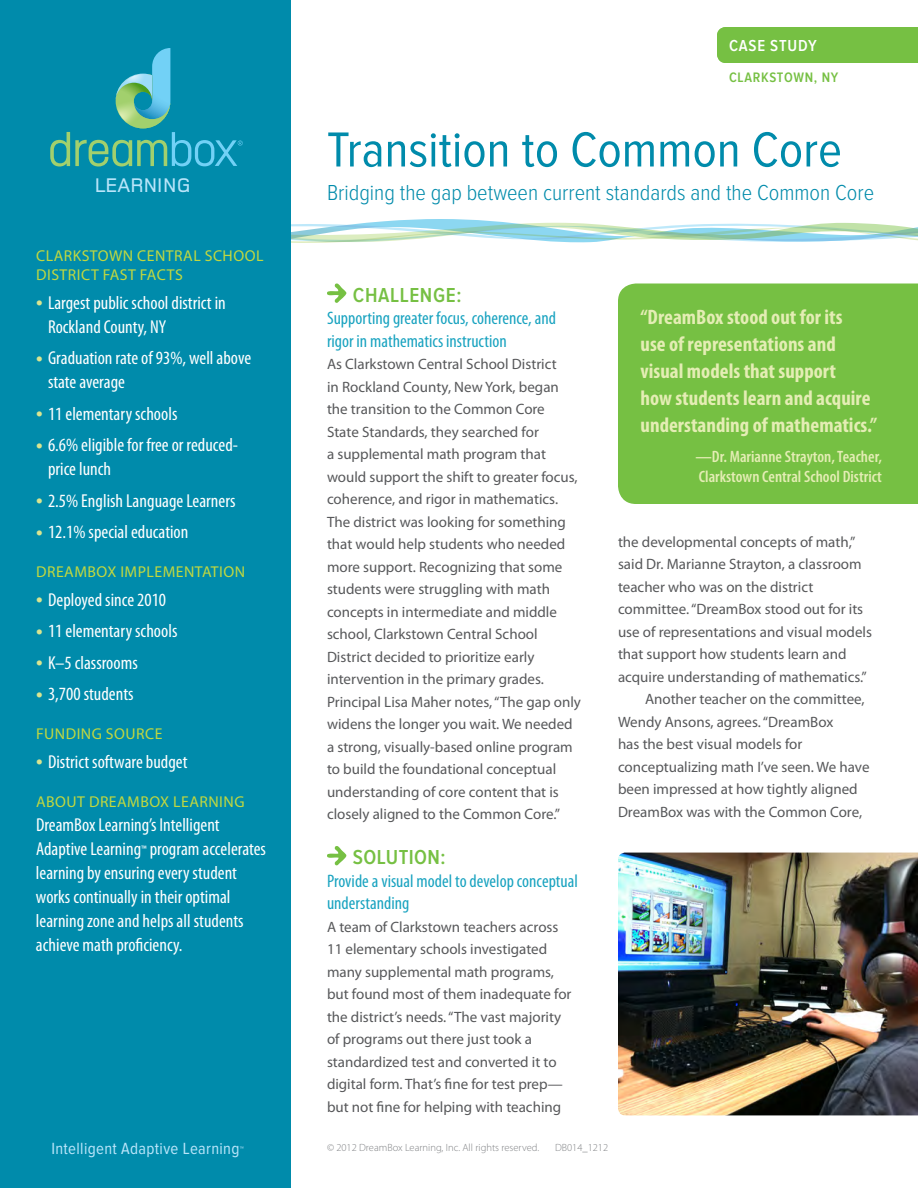
<style>
.page{position:relative;width:918px;height:1188px;background:#fff}
.page>*{position:absolute;margin:0;border:0;box-sizing:border-box;transform-origin:0 0}
.Headline{font:51px "Proxima Nova Cond";color:#008bab}
.Headline-2{font:300 22.5px "Proxima Nova Cond";color:#008bab}
.CS_Boxed_Quote_Right{font:700 condensed 21px/27px "Myriad Pro";color:#e4edb4}
.CS_Head_A_CAPS{font:600 21px "Proxima Nova Cond";letter-spacing:.03em;color:#76c043}
.t1{font:500 20.55px "Foundry Monoline";color:#b9e5fa}
.CS_Sidebar_Text{font:condensed 18.75px/24px "Myriad Pro";color:#fff}
.CS_Head_B{font:condensed 18.15px/22.5px "Myriad Pro";color:#19a3c0}
.t2{font:16.8px "Proxima Nova Cond";letter-spacing:.02em;color:#b9e5fa}
.CS_Boxed_Quote_Left{font:600 condensed 16.5px/19.5px "Myriad Pro";color:#e4edb4}
.CAPPED_Product_Band{font:600 16.5px "Proxima Nova Cond";letter-spacing:.05em;color:#fff}
.Sidebar_CAPPED_Head{font:15.75px/19.5px "Myriad Pro";letter-spacing:.03em;color:#c2d83f}
.CS_Text_DS{font:15px/22.5px "Myriad Pro";color:#57585a}
.CS_Text_p0{font:15px/22.5px "Myriad Pro";color:#57585a}
.CS_Text_Indent_DS{font:15px/22.5px "Myriad Pro";color:#57585a}
.CAPPED_Location{font:600 14.25px "Proxima Nova Cond";letter-spacing:.05em;color:#76c043}
.t3{font:300 10.5px "Myriad Pro";color:#808285}
.s1{font-weight:700;font-stretch:normal;font-size:19.5px;color:#d9e590}
.s2{font-size:10.95px}
.s3{font-size:9.75px}
</style>
<div class="page">
<svg style="left:291px;top:219px;width:627px;height:24px"></svg>
<img style="left:618px;top:853px;width:300px;height:262px">
<div style="left:0;top:0;width:291px;height:1188px;background:#008bab"></div>
<svg style="left:327px;top:283px;width:19px;height:20px"></svg>
<svg style="left:327px;top:846px;width:19px;height:20px"></svg>
<div style="left:618px;top:284px;width:300px;height:220px;background:#76c043"></div>
<svg style="left:50px;top:48px;width:193px;height:119px"></svg>
<div style="left:717px;top:27px;width:201px;height:36px;background:#76c043"></div>
<p class="t1" style="left:95px;top:175px;width:97px">LEARNING</p>
<p class="Sidebar_CAPPED_Head" style="left:36px;top:246px;width:229px">CLARKSTOWN CENTRAL SCHOOL<br>DISTRICT FAST FACTS</p>
<p class="CS_Sidebar_Text" style="left:48px;top:290px;width:179px;text-indent:-12px"><span class="s1">•</span> Largest public school district in<br>Rockland County, NY</p>
<p class="CS_Sidebar_Text" style="left:48px;top:346px;width:205px;text-indent:-12px"><span class="s1">•</span> Graduation rate of 93%, well above state average</p>
<p class="CS_Sidebar_Text" style="left:36px;top:401px;width:143px"><span class="s1">•</span> 11 elementary schools</p>
<p class="CS_Sidebar_Text" style="left:48px;top:433px;width:192px;text-indent:-12px"><span class="s1">•</span> 6.6% eligible for free or reduced&shy;price lunch</p>
<p class="CS_Sidebar_Text" style="left:36px;top:488px;width:201px"><span class="s1">•</span> 2.5% English Language Learners</p>
<p class="CS_Sidebar_Text" style="left:36px;top:520px;width:154px"><span class="s1">•</span> 12.1% special education</p>
<p class="Sidebar_CAPPED_Head" style="left:36px;top:562px;width:210px">DREAMBOX IMPLEMENTATION</p>
<p class="CS_Sidebar_Text" style="left:36px;top:587px;width:132px"><span class="s1">•</span> Deployed since 2010</p>
<p class="CS_Sidebar_Text" style="left:36px;top:619px;width:143px"><span class="s1">•</span> 11 elementary schools</p>
<p class="CS_Sidebar_Text" style="left:36px;top:650px;width:103px"><span class="s1">•</span> K–5 classrooms</p>
<p class="CS_Sidebar_Text" style="left:36px;top:682px;width:99px"><span class="s1">•</span> 3,700 students</p>
<p class="Sidebar_CAPPED_Head" style="left:36px;top:724px;width:128px">FUNDING SOURCE</p>
<p class="CS_Sidebar_Text" style="left:36px;top:749px;width:153px"><span class="s1">•</span> District software budget</p>
<p class="Sidebar_CAPPED_Head" style="left:36px;top:792px;width:210px">ABOUT DREAMBOX LEARNING</p>
<p class="CS_Sidebar_Text" style="left:36px;top:812px;width:232px">DreamBox Learning’s Intelligent Adaptive Learning<span class="s2">™</span> program accelerates learning by ensuring every student works continually in their optimal learning zone and helps all students achieve math proficiency.</p>
<p class="t2" style="left:51px;top:1141px;width:194px">Intelligent Adaptive Learning<span class="s3">™</span></p>
<p class="CAPPED_Product_Band" style="left:729px;top:38px;width:89px">CASE STUDY</p>
<p class="CAPPED_Location" style="left:729px;top:70px;width:111px">CLARKSTOWN, NY</p>
<p class="Headline" style="left:327px;top:126px;width:516px">Transition to Common Core</p>
<p class="Headline-2" style="left:327px;top:182px;width:549px">Bridging the gap between current standards and the Common Core</p>
<p class="CS_Head_A_CAPS" style="left:353px;top:285px;width:110px">CHALLENGE:</p>
<p class="CS_Head_B" style="left:327px;top:307px;width:230px">Supporting greater focus, coherence, and rigor in mathematics instruction</p>
<p class="CS_Text_DS" style="left:327px;top:353px;width:256px">As Clarkstown Central School District<br>in Rockland County, New York, began the transition to the Common Core<br>State Standards, they searched for<br>a supplemental math program that would support the shift to greater focus, coherence, and rigor in mathematics.<br>The district was looking for something that would help students who needed more support. Recognizing that some students were struggling with math concepts in intermediate and middle school, Clarkstown Central School District decided to prioritize early intervention in the primary grades.<br>Principal Lisa Maher notes, “The gap only widens the longer you wait. We needed a strong, visually-based online program to build the foundational conceptual understanding of core content that is closely aligned to the Common Core.”</p>
<p class="CS_Head_A_CAPS" style="left:353px;top:848px;width:94px">SOLUTION:</p>
<p class="CS_Head_B" style="left:327px;top:869px;width:252px">Provide a visual model to develop conceptual understanding</p>
<p class="CS_Text_p0" style="left:327px;top:915px;width:246px">A team of Clarkstown teachers across 11 elementary schools investigated many supplemental math programs, but found most of them inadequate for the district’s needs. “The vast majority of programs out there just took a standardized test and converted it to digital form. That’s fine for test prep— but not fine for helping with teaching</p>
<p class="CS_Boxed_Quote_Right" style="left:640px;top:303px;width:238px">“DreamBox stood out for its<br>use of representations and visual models that support<br>how students learn and acquire understanding of mathematics.”</p>
<p class="CS_Boxed_Quote_Left" style="left:695px;top:447px;width:188px">—Dr. Marianne Strayton, Teacher,<br>Clarkstown Central School District</p>
<p class="CS_Text_p0" style="left:618px;top:530px;width:256px">the developmental concepts of math,” said Dr. Marianne Strayton, a classroom teacher who was on the district committee. “DreamBox stood out for its use of representations and visual models that support how students learn and acquire understanding of mathematics.”</p>
<p class="CS_Text_Indent_DS" style="left:618px;top:688px;width:253px;text-indent:27px">Another teacher on the committee, Wendy Ansons, agrees. “DreamBox<br>has the best visual models for conceptualizing math I’ve seen. We have been impressed at how tightly aligned DreamBox was with the Common Core,</p>
<p class="t3" style="left:327px;top:1141px;width:214px">© 2012 DreamBox Learning, Inc. All rights reserved.</p>
<p class="t3" style="left:555px;top:1141px;width:55px">DB014_1212</p>
</div>
